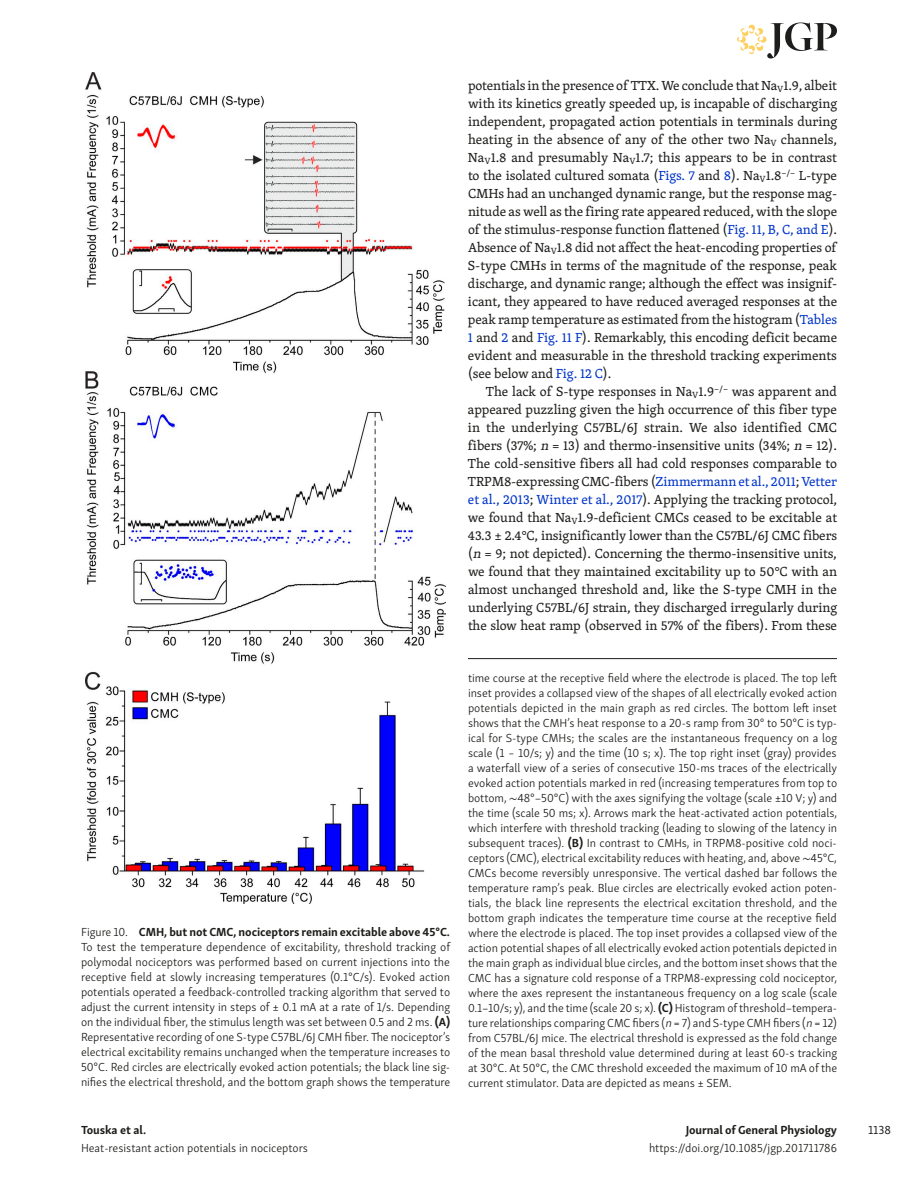
<style>
.page{position:relative;width:918px;height:1188px;background:#fff}
.page>*{position:absolute;margin:0;border:0;box-sizing:border-box;transform-origin:0 0}
.t1{font:13.5px/18px "Skolar PE";letter-spacing:-.005em;color:#1d1d1b;text-align:justify}
.t2{font:300 12px/15px "Skolar Sans PE";letter-spacing:-.005em;color:#1d1d1b;text-align:justify}
.t3{font:700 12px "Skolar Sans PE";letter-spacing:-.005em;color:#1d1d1b}
.t4{font:12px "Skolar Sans PE";color:#1d1d1b}
.s1{font-weight:700}
.s2{color:#0034c9}
.s3{font-style:italic}
.s4{font-family:"STIX";font-weight:400}
</style>
<div class="page">
<svg style="left:737px;top:23px;width:100px;height:35px"></svg>
<img style="left:85px;top:72px;width:361px;height:831px">
<hr style="left:468px;top:658px;width:369px;height:1px;background:#1d1d1b">
<p class="t2" style="left:81px;top:924px;width:371px">Figure 10. <span class="s1">CMH, but not CMC, nociceptors remain excitable above 45°C.<br></span>To test the temperature dependence of excitability, threshold tracking of polymodal nociceptors was performed based on current injections into the receptive field at slowly increasing temperatures (0.1°C/s). Evoked action potentials operated a feedback-controlled tracking algorithm that served to adjust the current intensity in steps of ± 0.1 mA at a rate of 1/s. Depending on the individual fiber, the stimulus length was set between 0.5 and 2 ms. <span class="s1">(A)<br></span>Representative recording of one S-type C57BL/6J CMH fiber. The nociceptor’s electrical excitability remains unchanged when the temperature increases to 50°C. Red circles are electrically evoked action potentials; the black line sig&shy;nifies the electrical threshold, and the bottom graph shows the temperature</p>
<p class="t3" style="left:81px;top:1120px;width:67px">Touska et al.</p>
<p class="t2" style="left:81px;top:1140px;width:229px">Heat-resistant action potentials in nociceptors</p>
<p class="t1" style="left:468px;top:76px;width:371px">potentials in the presence of TTX. We conclude that Na<sub>V</sub>1.9, albeit with its kinetics greatly speeded up, is incapable of discharging independent, propagated action potentials in terminals during heating in the absence of any of the other two Na<sub>V</sub> channels, Na<sub>V</sub>1.8 and presumably Na<sub>V</sub>1.7; this appears to be in contrast to the isolated cultured somata (<span class="s2">Figs. 7</span> and <span class="s2">8</span>). Na<sub>V</sub>1.8<sup>−/−</sup> L-type CMHs had an unchanged dynamic range, but the response mag&shy;nitude as well as the firing rate appeared reduced, with the slope of the stimulus-response function flattened (<span class="s2">Fig. 11, B, C, and E</span>).<br>Absence of Na<sub>V</sub>1.8 did not affect the heat-encoding properties of S-type CMHs in terms of the magnitude of the response, peak discharge, and dynamic range; although the effect was insignif&shy;icant, they appeared to have reduced averaged responses at the peak ramp temperature as estimated from the histogram (<span class="s2">Tables 1</span> and <span class="s2">2</span> and <span class="s2">Fig. 11 F</span>). Remarkably, this encoding deficit became evident and measurable in the threshold tracking experiments (see below and <span class="s2">Fig. 12 C</span>).</p>
<p class="t1" style="left:468px;top:382px;width:371px;text-indent:18px">The lack of S-type responses in Na<sub>V</sub>1.9<sup>−/−</sup> was apparent and appeared puzzling given the high occurrence of this fiber type in the underlying C57BL/6J strain. We also identified CMC fibers (37%; <span class="s3">n</span> = 13) and thermo-insensitive units (34%; <span class="s3">n</span> = 12).<br>The cold-sensitive fibers all had cold responses comparable to TRPM8-expressing CMC-fibers (<span class="s2">Zimmermann et al., 2011</span>; <span class="s2">Vetter et al., 2013</span>; <span class="s2">Winter et al., 2017</span>). Applying the tracking protocol, we found that Na<sub>V</sub>1.9-deficient CMCs ceased to be excitable at 43.3 ± 2.4°C, insignificantly lower than the C57BL/6J CMC fibers (<span class="s3">n</span> = 9; not depicted). Concerning the thermo-insensitive units, we found that they maintained excitability up to 50°C with an almost unchanged threshold and, like the S-type CMH in the underlying C57BL/6J strain, they discharged irregularly during the slow heat ramp (observed in 57% of the fibers). From these</p>
<p class="t2" style="left:468px;top:670px;width:371px">time course at the receptive field where the electrode is placed. The top left inset provides a collapsed view of the shapes of all electrically evoked action potentials depicted in the main graph as red circles. The bottom left inset shows that the CMH’s heat response to a 20-s ramp from 30° to 50°C is typ&shy;ical for S-type CMHs; the scales are the instantaneous frequency on a log scale (1 − 10/s; y) and the time (10 s; x). The top right inset (gray) provides a waterfall view of a series of consecutive 150-ms traces of the electrically evoked action potentials marked in red (increasing temperatures from top to bottom, <span class="s4">∼</span>48°–50°C) with the axes signifying the voltage (scale ±10 V; y) and the time (scale 50 ms; x). Arrows mark the heat-activated action potentials, which interfere with threshold tracking (leading to slowing of the latency in subsequent traces). <span class="s1">(B)</span> In contrast to CMHs, in TRPM8-positive cold noci&shy;ceptors (CMC), electrical excitability reduces with heating, and, above <span class="s4">∼</span>45°C, CMCs become reversibly unresponsive. The vertical dashed bar follows the temperature ramp’s peak. Blue circles are electrically evoked action poten&shy;tials, the black line represents the electrical excitation threshold, and the bottom graph indicates the temperature time course at the receptive field where the electrode is placed. The top inset provides a collapsed view of the action potential shapes of all electrically evoked action potentials depicted in the main graph as individual blue circles, and the bottom inset shows that the CMC has a signature cold response of a TRPM8-expressing cold nociceptor, where the axes represent the instantaneous frequency on a log scale (scale 0.1–10/s; y), and the time (scale 20 s; x). <span class="s1">(C)</span> Histogram of threshold–tempera&shy;ture relationships comparing CMC fibers (<span class="s3">n</span> = 7) and S-type CMH fibers (<span class="s3">n</span> = 12) from C57BL/6J mice. The electrical threshold is expressed as the fold change of the mean basal threshold value determined during at least 60-s tracking at 30°C. At 50°C, the CMC threshold exceeded the maximum of 10 mA of the current stimulator. Data are depicted as means ± SEM.</p>
<p class="t3" style="left:686px;top:1120px;width:153px">Journal of General Physiology</p>
<p class="t2" style="left:649px;top:1140px;width:189px">https://doi.org/10.1085/jgp.201711786</p>
<p class="t4" style="left:868px;top:1121px;width:24px">1138</p>
</div>
